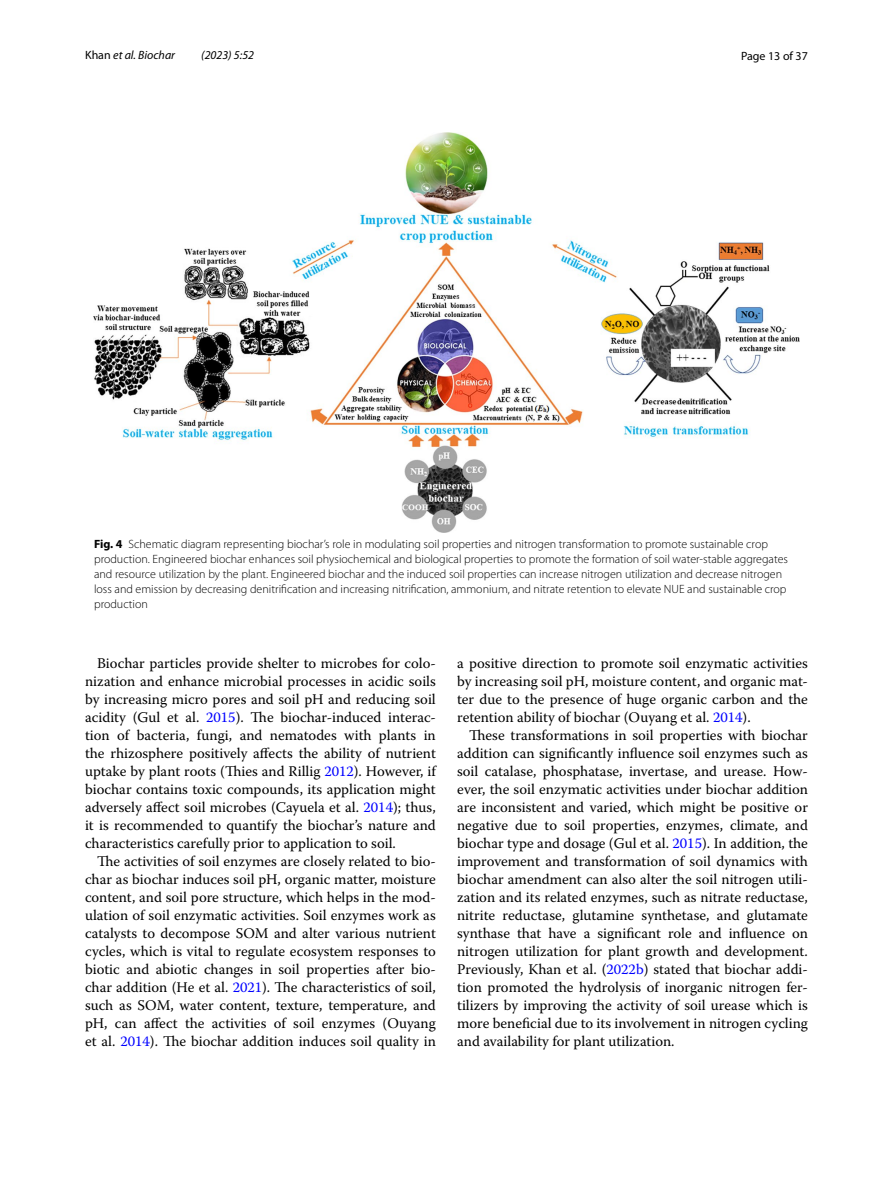
<style>
.page{position:relative;width:893px;height:1187px;background:#fff}
.page>*{position:absolute;margin:0;border:0;box-sizing:border-box;transform-origin:0 0}
.t1{font:14.7px/18px "Warnock Pro";color:#000;text-align:justify}
.t2{font:300 12px/15px "Myriad Pro";color:#000}
.t3{font:italic 12px "Myriad Pro";color:#000}
.t4{font:12px "Myriad Pro";color:#000}
.s1{font-style:normal}
.s2{font-weight:700}
.s3{color:#00f}
</style>
<div class="page">
<img style="left:94px;top:133px;width:705px;height:399px">
<p class="t3" style="left:85px;top:48px;width:92px"><span class="s1">Khan</span> et al. Biochar</p>
<p class="t3" style="left:201px;top:48px;width:54px">(2023) 5:52</p>
<p class="t4" style="left:741px;top:48px;width:68px">Page 13 of 37</p>
<p class="t2" style="left:94px;top:536px;width:695px"><span class="s2">Fig. 4</span> Schematic diagram representing biochar’s role in modulating soil properties and nitrogen transformation to promote sustainable crop production. Engineered biochar enhances soil physiochemical and biological properties to promote the formation of soil water-stable aggregates and resource utilization by the plant. Engineered biochar and the induced soil properties can increase nitrogen utilization and decrease nitrogen loss and emission by decreasing denitrification and increasing nitrification, ammonium, and nitrate retention to elevate NUE and sustainable crop production</p>
<p class="t1" style="left:85px;top:653px;width:352px;text-indent:12px">Biochar particles provide shelter to microbes for colo&shy;nization and enhance microbial processes in acidic soils by increasing micro pores and soil pH and reducing soil acidity (Gul et al. <span class="s3">2015</span>). The biochar-induced interac&shy;tion of bacteria, fungi, and nematodes with plants in the rhizosphere positively affects the ability of nutrient uptake by plant roots (Thies and Rillig <span class="s3">2012</span>). However, if biochar contains toxic compounds, its application might adversely affect soil microbes (Cayuela et al. <span class="s3">2014</span>); thus, it is recommended to quantify the biochar’s nature and characteristics carefully prior to application to soil.</p>
<p class="t1" style="left:85px;top:851px;width:352px;text-indent:12px">The activities of soil enzymes are closely related to bio&shy;char as biochar induces soil pH, organic matter, moisture content, and soil pore structure, which helps in the mod&shy;ulation of soil enzymatic activities. Soil enzymes work as catalysts to decompose SOM and alter various nutrient cycles, which is vital to regulate ecosystem responses to biotic and abiotic changes in soil properties after bio&shy;char addition (He et al. <span class="s3">2021</span>). The characteristics of soil, such as SOM, water content, texture, temperature, and pH, can affect the activities of soil enzymes (Ouyang et al. <span class="s3">2014</span>). The biochar addition induces soil quality in</p>
<p class="t1" style="left:457px;top:653px;width:352px">a positive direction to promote soil enzymatic activities by increasing soil pH, moisture content, and organic mat&shy;ter due to the presence of huge organic carbon and the retention ability of biochar (Ouyang et al. <span class="s3">2014</span>).</p>
<p class="t1" style="left:457px;top:725px;width:352px;text-indent:12px">These transformations in soil properties with biochar addition can significantly influence soil enzymes such as soil catalase, phosphatase, invertase, and urease. How&shy;ever, the soil enzymatic activities under biochar addition are inconsistent and varied, which might be positive or negative due to soil properties, enzymes, climate, and biochar type and dosage (Gul et al. <span class="s3">2015</span>). In addition, the improvement and transformation of soil dynamics with biochar amendment can also alter the soil nitrogen utili&shy;zation and its related enzymes, such as nitrate reductase, nitrite reductase, glutamine synthetase, and glutamate synthase that have a significant role and influence on nitrogen utilization for plant growth and development.<br>Previously, Khan et al. (<span class="s3">2022b</span>) stated that biochar addi&shy;tion promoted the hydrolysis of inorganic nitrogen fer&shy;tilizers by improving the activity of soil urease which is more beneficial due to its involvement in nitrogen cycling and availability for plant utilization.</p>
</div>
